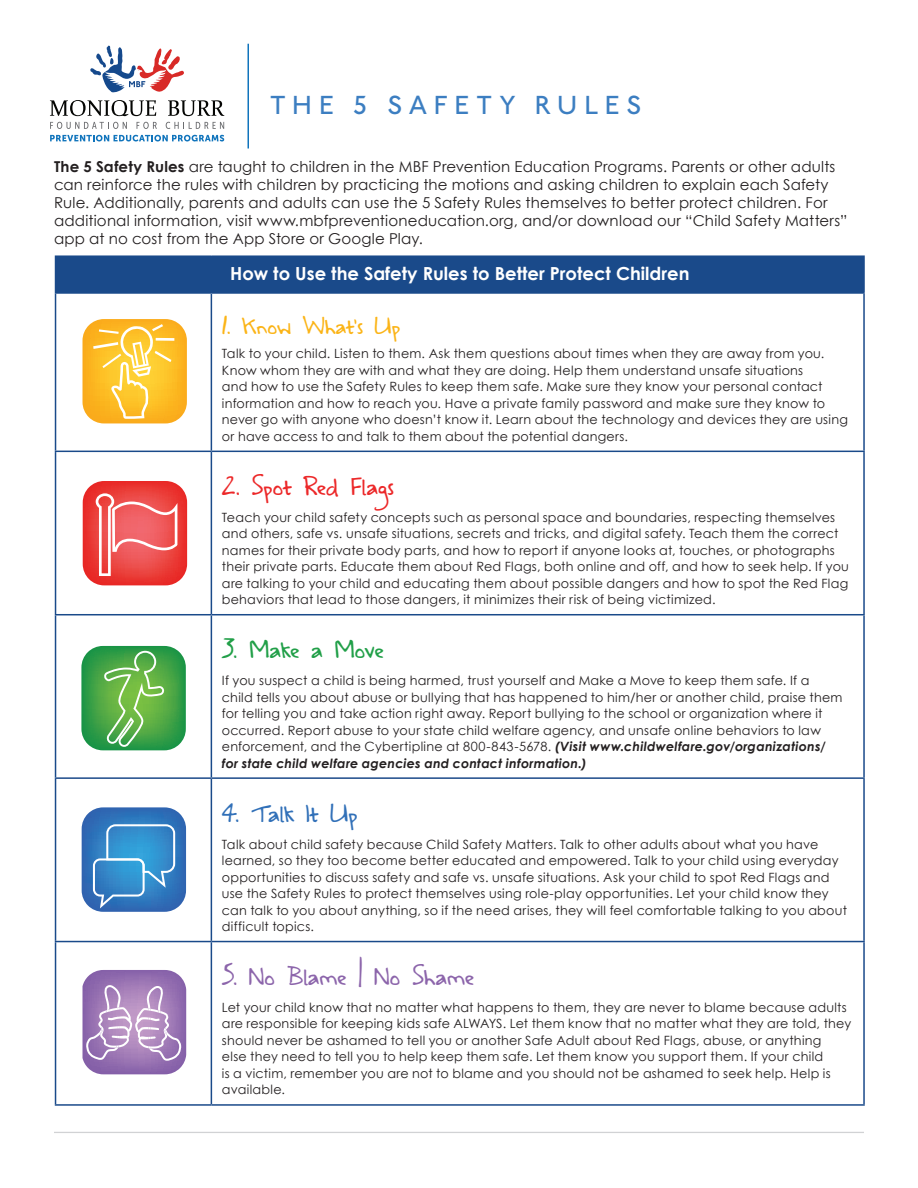
<style>
.page{position:relative;width:918px;height:1188px;background:#fff}
.page>*{position:absolute;margin:0;border:0;box-sizing:border-box;transform-origin:0 0}
.t1{font:500 27px "Johnston ITCW01";letter-spacing:.245em;color:#3c7ec1}
.Table_Copy__small{font:24px "A Safe Placeto Fall";letter-spacing:.005em;color:#8c65ab}
.Table_Copy__small-2{font:24px "A Safe Placeto Fall";letter-spacing:.005em;color:#ec2829}
.Table_Copy__small-3{font:24px "A Safe Placeto Fall";letter-spacing:-.01em;color:#219f48}
.Table_Copy__small-4{font:24px "A Safe Placeto Fall";letter-spacing:.005em;color:#3170b8}
.Table_Copy__small-5{font:22.5px "A Safe Placeto Fall";letter-spacing:.01em;color:#fbb417}
.Table_Headers{font:700 18px "Century Gothic";color:#fff}
.t2{font:15px/18px "Century Gothic";letter-spacing:.01em;color:#231f20}
.Table_Copy__small-6{font:12.75px/16.5px "Century Gothic";letter-spacing:.02em;color:#231f20}
.s1{font-weight:700}
.s2{font-weight:700;font-style:italic}
</style>
<div class="page">
<svg style="left:168px;top:100px;width:56px;height:16px"></svg>
<svg style="left:50px;top:100px;width:106px;height:16px"></svg>
<svg style="left:50px;top:135px;width:174px;height:6px"></svg>
<svg style="left:50px;top:122px;width:77px;height:7px"></svg>
<svg style="left:137px;top:122px;width:20px;height:7px"></svg>
<svg style="left:166px;top:122px;width:58px;height:7px"></svg>
<svg style="left:90px;top:46px;width:94px;height:47px"></svg>
<hr style="left:248px;top:44px;width:1px;height:104px;background:#1074bc">
<div style="left:56px;top:256px;width:808px;height:37px;background:#1a4a8a"></div>
<hr style="left:55px;top:255px;width:156px;height:2px;background:#1a4a8a">
<hr style="left:55px;top:257px;width:1px;height:35px;background:#1a4a8a">
<hr style="left:211px;top:255px;width:654px;height:2px;background:#1a4a8a">
<hr style="left:863px;top:257px;width:2px;height:35px;background:#1a4a8a">
<hr style="left:55px;top:292px;width:156px;height:2px;background:#1a4a8a">
<hr style="left:211px;top:292px;width:654px;height:2px;background:#1a4a8a">
<hr style="left:55px;top:294px;width:1px;height:157px;background:#1a4a8a">
<hr style="left:211px;top:294px;width:1px;height:157px;background:#1a4a8a">
<hr style="left:863px;top:294px;width:2px;height:157px;background:#1a4a8a">
<hr style="left:55px;top:451px;width:156px;height:1px;background:#1a4a8a">
<hr style="left:55px;top:452px;width:1px;height:162px;background:#1a4a8a">
<hr style="left:211px;top:451px;width:654px;height:1px;background:#1a4a8a">
<hr style="left:211px;top:452px;width:1px;height:162px;background:#1a4a8a">
<hr style="left:863px;top:452px;width:2px;height:162px;background:#1a4a8a">
<hr style="left:55px;top:614px;width:156px;height:1px;background:#1a4a8a">
<hr style="left:55px;top:615px;width:1px;height:162px;background:#1a4a8a">
<hr style="left:211px;top:615px;width:1px;height:162px;background:#1a4a8a">
<hr style="left:863px;top:615px;width:2px;height:162px;background:#1a4a8a">
<hr style="left:55px;top:777px;width:156px;height:2px;background:#1a4a8a">
<hr style="left:55px;top:779px;width:1px;height:162px;background:#1a4a8a">
<hr style="left:211px;top:779px;width:1px;height:162px;background:#1a4a8a">
<hr style="left:863px;top:779px;width:2px;height:162px;background:#1a4a8a">
<hr style="left:55px;top:941px;width:156px;height:1px;background:#1a4a8a">
<hr style="left:55px;top:942px;width:1px;height:162px;background:#1a4a8a">
<hr style="left:211px;top:942px;width:1px;height:162px;background:#1a4a8a">
<hr style="left:863px;top:942px;width:2px;height:162px;background:#1a4a8a">
<hr style="left:55px;top:1104px;width:156px;height:2px;background:#1a4a8a">
<hr style="left:211px;top:614px;width:654px;height:1px;background:#1a4a8a">
<hr style="left:211px;top:777px;width:654px;height:2px;background:#1a4a8a">
<hr style="left:211px;top:941px;width:654px;height:1px;background:#1a4a8a">
<hr style="left:211px;top:1104px;width:654px;height:2px;background:#1a4a8a">
<svg style="left:82px;top:319px;width:105px;height:104px;background:#fcc544"></svg>
<svg style="left:83px;top:481px;width:104px;height:104px;background:#ee5c5b"></svg>
<svg style="left:81px;top:646px;width:105px;height:104px;background:#5aaf59"></svg>
<svg style="left:82px;top:970px;width:104px;height:104px;background:#ab8bbf"></svg>
<svg style="left:82px;top:807px;width:104px;height:105px;background:#468ac7"></svg>
<hr style="left:54px;top:1132px;width:810px;height:1px;background:#d1d2d4">
<p class="t1" style="left:270px;top:89px;width:373px">THE 5 SAFETY RULES</p>
<p class="t2" style="left:54px;top:157px;width:795px"><span class="s1">The 5 Safety Rules</span> are taught to children in the MBF Prevention Education Programs. Parents or other adults can reinforce the rules with children by practicing the motions and asking children to explain each Safety Rule. Additionally, parents and adults can use the 5 Safety Rules themselves to better protect children. For additional information, visit www.mbfpreventioneducation.org, and/or download our “Child Safety Matters” app at no cost from the App Store or Google Play.</p>
<p class="Table_Headers" style="left:230px;top:260px;width:461px">How to Use the Safety Rules to Better Protect Children</p>
<p class="Table_Copy__small-5" style="left:222px;top:313px;width:180px">1. Know What’s Up</p>
<p class="Table_Copy__small-6" style="left:222px;top:345px;width:628px">Talk to your child. Listen to them. Ask them questions about times when they are away from you.<br>Know whom they are with and what they are doing. Help them understand unsafe situations<br>and how to use the Safety Rules to keep them safe. Make sure they know your personal contact information and how to reach you. Have a private family password and make sure they know to never go with anyone who doesn’t know it. Learn about the technology and devices they are using or have access to and talk to them about the potential dangers.</p>
<p class="Table_Copy__small-2" style="left:222px;top:472px;width:174px">2. Spot Red Flags</p>
<p class="Table_Copy__small-6" style="left:222px;top:509px;width:629px">Teach your child safety concepts such as personal space and boundaries, respecting themselves and others, safe vs. unsafe situations, secrets and tricks, and digital safety. Teach them the correct names for their private body parts, and how to report if anyone looks at, touches, or photographs their private parts. Educate them about Red Flags, both online and off, and how to seek help. If you are talking to your child and educating them about possible dangers and how to spot the Red Flag behaviors that lead to those dangers, it minimizes their risk of being victimized.</p>
<p class="Table_Copy__small-3" style="left:222px;top:636px;width:163px">3. Make a Move</p>
<p class="Table_Copy__small-6" style="left:222px;top:672px;width:622px">If you suspect a child is being harmed, trust yourself and Make a Move to keep them safe. If a child tells you about abuse or bullying that has happened to him/her or another child, praise them for telling you and take action right away. Report bullying to the school or organization where it occurred. Report abuse to your state child welfare agency, and unsafe online behaviors to law enforcement, and the Cybertipline at 800-843-5678. <span class="s2">(Visit www.childwelfare.gov/organizations/ for state child welfare agencies and contact information.)</span></p>
<p class="Table_Copy__small-4" style="left:222px;top:799px;width:138px">4. Talk It Up</p>
<p class="Table_Copy__small-6" style="left:222px;top:835px;width:627px">Talk about child safety because Child Safety Matters. Talk to other adults about what you have learned, so they too become better educated and empowered. Talk to your child using everyday opportunities to discuss safety and safe vs. unsafe situations. Ask your child to spot Red Flags and use the Safety Rules to protect themselves using role-play opportunities. Let your child know they can talk to you about anything, so if the need arises, they will feel comfortable talking to you about difficult topics.</p>
<p class="Table_Copy__small" style="left:222px;top:963px;width:254px">5. No Blame | No Shame</p>
<p class="Table_Copy__small-6" style="left:222px;top:999px;width:631px">Let your child know that no matter what happens to them, they are never to blame because adults are responsible for keeping kids safe ALWAYS. Let them know that no matter what they are told, they should never be ashamed to tell you or another Safe Adult about Red Flags, abuse, or anything<br>else they need to tell you to help keep them safe. Let them know you support them. If your child<br>is a victim, remember you are not to blame and you should not be ashamed to seek help. Help is available.</p>
</div>
